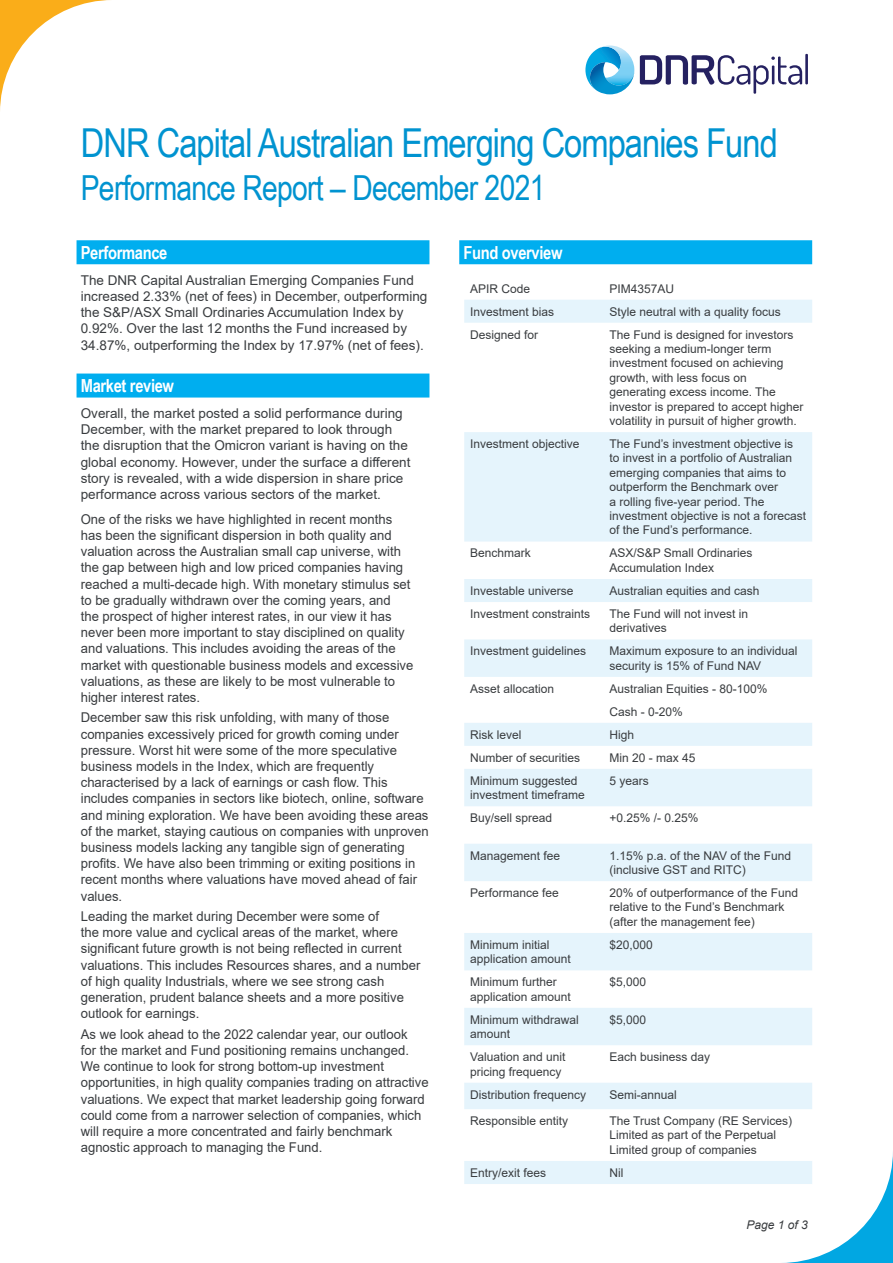
<style>
.page{position:relative;width:893px;height:1263px;background:#fff}
.page>*{position:absolute;margin:0;border:0;box-sizing:border-box;transform-origin:0 0}
.Main_Heading_Fund{font:39.9px "Arial Narrow";letter-spacing:-.025em;color:#0093d0}
.Main_Heading_date{font:34.5px "Arial Narrow";letter-spacing:-.02em;color:#0093d0}
.Solid_Blue_Column_He{font:700 18px "Arial Narrow";letter-spacing:-.02em;color:#fff}
.Body_Text{font:13.5px/16.2px "Arial";color:#393c3f}
.Body_Text_Portfolio{font:12px/14.4px "Arial";color:#393c3f}
.t1{font:italic 12px "Arial";color:#393c3f}
</style>
<div class="page">
<svg style="left:782px;top:1152px;width:111px;height:111px"></svg>
<svg style="left:0;top:0;width:110px;height:110px"></svg>
<svg style="left:585px;top:45px;width:49px;height:49px"></svg>
<hr style="left:805px;top:54px;width:3px;height:30px;background:#252161">
<svg style="left:640px;top:55px;width:162px;height:39px"></svg>
<div style="left:459px;top:240px;width:353px;height:24px;background:#00aeef"></div>
<svg style="left:464px;top:300px;width:348px;height:884px"></svg>
<div style="left:77px;top:240px;width:352px;height:24px;background:#00aeef"></div>
<div style="left:77px;top:374px;width:352px;height:24px;background:#00aeef"></div>
<p class="Main_Heading_Fund" style="left:81px;top:113px;width:699px">DNR Capital Australian Emerging Companies Fund</p>
<p class="Main_Heading_date" style="left:81px;top:163px;width:466px">Performance Report – December 2021</p>
<p class="Solid_Blue_Column_He" style="left:463px;top:239px;width:101px">Fund overview</p>
<p class="Body_Text_Portfolio" style="left:470px;top:281px;width:62px">APIR Code</p>
<p class="Body_Text_Portfolio" style="left:609px;top:281px;width:66px">PIM4357AU</p>
<p class="Body_Text_Portfolio" style="left:470px;top:304px;width:86px">Investment bias</p>
<p class="Body_Text_Portfolio" style="left:609px;top:304px;width:173px">Style neutral with a quality focus</p>
<p class="Body_Text_Portfolio" style="left:470px;top:327px;width:70px">Designed for</p>
<p class="Body_Text_Portfolio" style="left:609px;top:327px;width:196px">The Fund is designed for investors seeking a medium‑longer term investment focused on achieving growth, with less focus on generating excess income. The investor is prepared to accept higher volatility in pursuit of higher growth.</p>
<p class="Body_Text_Portfolio" style="left:470px;top:436px;width:111px">Investment objective</p>
<p class="Body_Text_Portfolio" style="left:609px;top:436px;width:198px">The Fund’s investment objective is to invest in a portfolio of Australian emerging companies that aims to outperform the Benchmark over<br>a rolling five‑year period. The investment objective is not a forecast of the Fund’s performance.</p>
<p class="Body_Text_Portfolio" style="left:470px;top:546px;width:62px">Benchmark</p>
<p class="Body_Text_Portfolio" style="left:609px;top:546px;width:145px">ASX/S&amp;P Small Ordinaries<br>Accumulation Index</p>
<p class="Body_Text_Portfolio" style="left:470px;top:583px;width:105px">Investable universe</p>
<p class="Body_Text_Portfolio" style="left:609px;top:583px;width:152px">Australian equities and cash</p>
<p class="Body_Text_Portfolio" style="left:470px;top:606px;width:122px">Investment constraints</p>
<p class="Body_Text_Portfolio" style="left:609px;top:606px;width:140px">The Fund will not invest in derivatives</p>
<p class="Body_Text_Portfolio" style="left:470px;top:644px;width:118px">Investment guidelines</p>
<p class="Body_Text_Portfolio" style="left:609px;top:644px;width:190px">Maximum exposure to an individual security is 15% of Fund NAV</p>
<p class="Body_Text_Portfolio" style="left:470px;top:681px;width:86px">Asset allocation</p>
<p class="Body_Text_Portfolio" style="left:609px;top:681px;width:160px">Australian Equities ‑ 80‑100%</p>
<p class="Body_Text_Portfolio" style="left:609px;top:704px;width:75px">Cash ‑ 0‑20%</p>
<p class="Body_Text_Portfolio" style="left:470px;top:727px;width:53px">Risk level</p>
<p class="Body_Text_Portfolio" style="left:609px;top:727px;width:26px">High</p>
<p class="Body_Text_Portfolio" style="left:470px;top:750px;width:112px">Number of securities</p>
<p class="Body_Text_Portfolio" style="left:609px;top:750px;width:88px">Min 20 ‑ max 45</p>
<p class="Body_Text_Portfolio" style="left:470px;top:773px;width:116px">Minimum suggested investment timeframe</p>
<p class="Body_Text_Portfolio" style="left:609px;top:773px;width:41px">5 years</p>
<p class="Body_Text_Portfolio" style="left:470px;top:811px;width:84px">Buy/sell spread</p>
<p class="Body_Text_Portfolio" style="left:609px;top:811px;width:91px">+0.25% /- 0.25%</p>
<p class="Body_Text_Portfolio" style="left:470px;top:848px;width:92px">Management fee</p>
<p class="Body_Text_Portfolio" style="left:609px;top:848px;width:183px">1.15% p.a. of the NAV of the Fund (inclusive GST and RITC)</p>
<p class="Body_Text_Portfolio" style="left:470px;top:885px;width:90px">Performance fee</p>
<p class="Body_Text_Portfolio" style="left:609px;top:885px;width:190px">20% of outperformance of the Fund relative to the Fund’s Benchmark (after the management fee)</p>
<p class="Body_Text_Portfolio" style="left:470px;top:937px;width:102px">Minimum initial application amount</p>
<p class="Body_Text_Portfolio" style="left:609px;top:937px;width:45px">$20,000</p>
<p class="Body_Text_Portfolio" style="left:470px;top:975px;width:102px">Minimum further application amount</p>
<p class="Body_Text_Portfolio" style="left:609px;top:975px;width:38px">$5,000</p>
<p class="Body_Text_Portfolio" style="left:470px;top:1012px;width:110px">Minimum withdrawal amount</p>
<p class="Body_Text_Portfolio" style="left:609px;top:1012px;width:38px">$5,000</p>
<p class="Body_Text_Portfolio" style="left:470px;top:1050px;width:97px">Valuation and unit pricing frequency</p>
<p class="Body_Text_Portfolio" style="left:609px;top:1050px;width:102px">Each business day</p>
<p class="Body_Text_Portfolio" style="left:470px;top:1087px;width:118px">Distribution frequency</p>
<p class="Body_Text_Portfolio" style="left:609px;top:1087px;width:69px">Semi‑annual</p>
<p class="Body_Text_Portfolio" style="left:470px;top:1113px;width:100px">Responsible entity</p>
<p class="Body_Text_Portfolio" style="left:609px;top:1113px;width:184px">The Trust Company (RE Services)<br>Limited as part of the Perpetual<br>Limited group of companies</p>
<p class="Body_Text_Portfolio" style="left:470px;top:1165px;width:78px">Entry/exit fees</p>
<p class="Body_Text_Portfolio" style="left:609px;top:1165px;width:15px">Nil</p>
<p class="Solid_Blue_Column_He" style="left:81px;top:239px;width:88px">Performance</p>
<p class="Body_Text" style="left:81px;top:272px;width:348px">The DNR Capital Australian Emerging Companies Fund increased 2.33% (net of fees) in December, outperforming the S&amp;P/ASX Small Ordinaries Accumulation Index by 0.92%. Over the last 12 months the Fund increased by 34.87%, outperforming the Index by 17.97% (net of fees).</p>
<p class="Solid_Blue_Column_He" style="left:81px;top:372px;width:95px">Market review</p>
<p class="Body_Text" style="left:81px;top:405px;width:331px">Overall, the market posted a solid performance during December, with the market prepared to look through the disruption that the Omicron variant is having on the global economy. However, under the surface a different story is revealed, with a wide dispersion in share price performance across various sectors of the market.</p>
<p class="Body_Text" style="left:81px;top:511px;width:334px">One of the risks we have highlighted in recent months has been the significant dispersion in both quality and valuation across the Australian small cap universe, with the gap between high and low priced companies having reached a multi-decade high. With monetary stimulus set to be gradually withdrawn over the coming years, and<br>the prospect of higher interest rates, in our view it has never been more important to stay disciplined on quality and valuations. This includes avoiding the areas of the market with questionable business models and excessive valuations, as these are likely to be most vulnerable to higher interest rates.</p>
<p class="Body_Text" style="left:81px;top:709px;width:349px">December saw this risk unfolding, with many of those companies excessively priced for growth coming under pressure. Worst hit were some of the more speculative business models in the Index, which are frequently characterised by a lack of earnings or cash flow. This includes companies in sectors like biotech, online, software and mining exploration. We have been avoiding these areas of the market, staying cautious on companies with unproven business models lacking any tangible sign of generating profits. We have also been trimming or exiting positions in recent months where valuations have moved ahead of fair values.</p>
<p class="Body_Text" style="left:81px;top:908px;width:341px">Leading the market during December were some of<br>the more value and cyclical areas of the market, where significant future growth is not being reflected in current valuations. This includes Resources shares, and a number of high quality Industrials, where we see strong cash generation, prudent balance sheets and a more positive outlook for earnings.</p>
<p class="Body_Text" style="left:81px;top:1026px;width:349px">As we look ahead to the 2022 calendar year, our outlook<br>for the market and Fund positioning remains unchanged.<br>We continue to look for strong bottom-up investment opportunities, in high quality companies trading on attractive valuations. We expect that market leadership going forward could come from a narrower selection of companies, which will require a more concentrated and fairly benchmark agnostic approach to managing the Fund.</p>
<p class="t1" style="left:746px;top:1217px;width:63px">Page 1 of 3</p>
</div>
